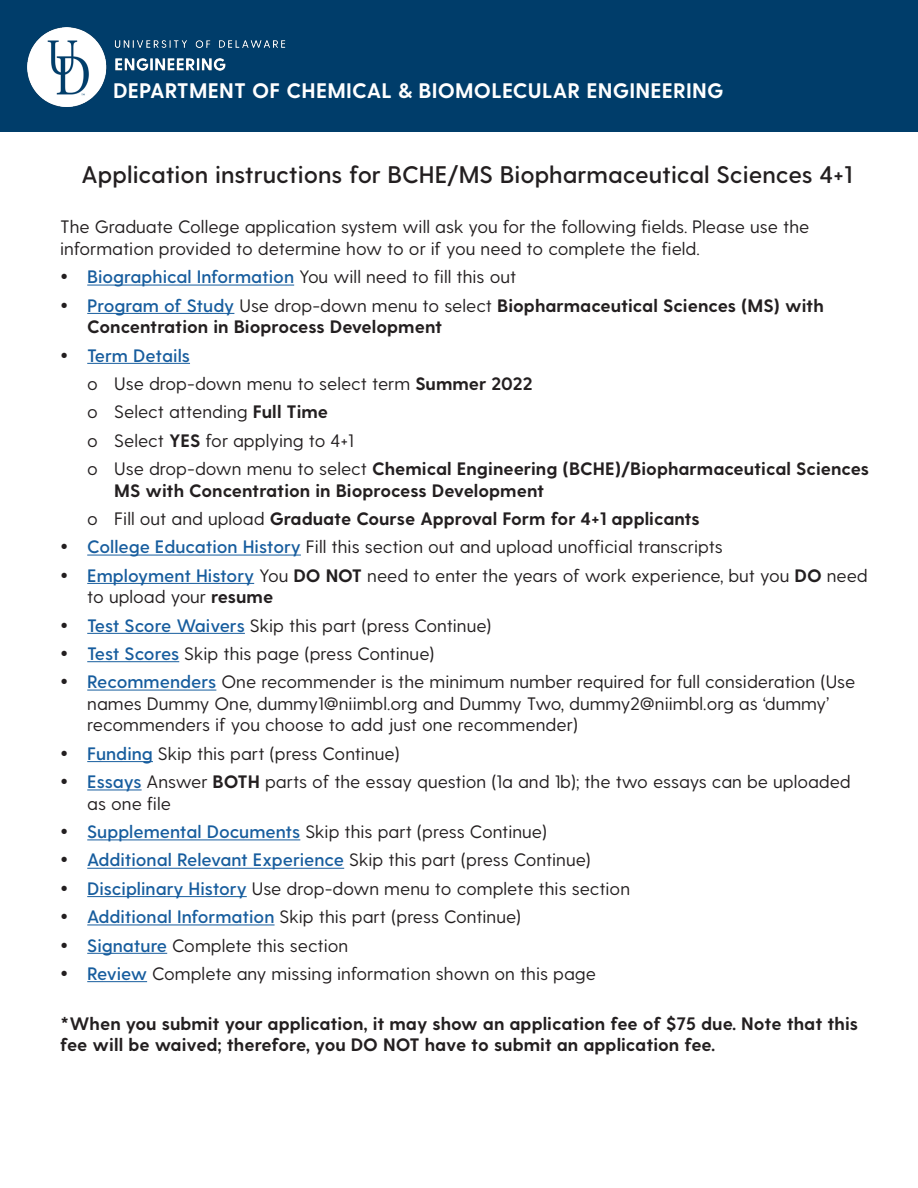
<style>
.page{position:relative;width:918px;height:1188px;background:#fff}
.page>*{position:absolute;margin:0;border:0;box-sizing:border-box;transform-origin:0 0}
.t1{font:600 24px "Greycliff CF";color:#231f20}
.t2{font:700 21px "Greycliff CF";letter-spacing:.01em;color:#fff}
.t3{font:18px/21.6px "Greycliff CF";color:#231f20}
.t4{font:700 18px/21.6px "Greycliff CF";color:#231f20}
.t5{font:600 18px "Greycliff CF";color:#175d9e}
.s1{font-weight:600;color:#175d9e}
.s2{font-weight:400}
.s3{font-weight:700}
.s4{font-weight:400;color:#231f20}
</style>
<div class="page">
<div style="left:0;top:0;width:918px;height:132px;background:#003d6a"></div>
<img style="left:27px;top:27px;width:258px;height:79px">
<hr style="left:87px;top:285px;width:207px;height:1px;background:#175d9e">
<hr style="left:87px;top:313px;width:147px;height:1px;background:#175d9e">
<hr style="left:87px;top:363px;width:103px;height:1px;background:#175d9e">
<hr style="left:87px;top:555px;width:214px;height:1px;background:#175d9e">
<hr style="left:87px;top:583px;width:167px;height:1px;background:#175d9e">
<hr style="left:87px;top:633px;width:158px;height:1px;background:#175d9e">
<hr style="left:87px;top:661px;width:92px;height:1px;background:#175d9e">
<hr style="left:87px;top:690px;width:129px;height:1px;background:#175d9e">
<hr style="left:87px;top:761px;width:66px;height:1px;background:#175d9e">
<hr style="left:87px;top:790px;width:55px;height:1px;background:#175d9e">
<hr style="left:87px;top:839px;width:213px;height:1px;background:#175d9e">
<hr style="left:87px;top:868px;width:257px;height:1px;background:#175d9e">
<hr style="left:87px;top:896px;width:160px;height:1px;background:#175d9e">
<hr style="left:87px;top:925px;width:188px;height:1px;background:#175d9e">
<hr style="left:87px;top:953px;width:80px;height:1px;background:#175d9e">
<hr style="left:87px;top:981px;width:60px;height:1px;background:#175d9e">
<p class="t2" style="left:113px;top:78px;width:612px">DEPARTMENT OF CHEMICAL &amp; BIOMOLECULAR ENGINEERING</p>
<p class="t1" style="left:82px;top:161px;width:772px">Application instructions for BCHE/MS Biopharmaceutical Sciences 4+1</p>
<p class="t3" style="left:60px;top:217px;width:751px">The Graduate College application system will ask you for the following fields. Please use the information provided to determine how to or if you need to complete the field.</p>
<p class="t3" style="left:87px;top:267px;width:431px"><span class="s1">Biographical Information</span> You will need to fill this out</p>
<p class="t4" style="left:87px;top:295px;width:738px"><span class="s1">Program of Study</span> <span class="s2">Use drop-down menu to select</span> Biopharmaceutical Sciences (MS) with<br>Concentration in Bioprocess Development</p>
<p class="t5" style="left:87px;top:345px;width:104px">Term Details</p>
<p class="t3" style="left:87px;top:373px;width:447px">о Use drop-down menu to select term <span class="s3">Summer 2022</span></p>
<p class="t3" style="left:87px;top:402px;width:242px">о Select attending <span class="s3">Full Time</span></p>
<p class="t3" style="left:87px;top:430px;width:268px">о Select <span class="s3">YES</span> for applying to 4+1</p>
<p class="t4" style="left:114px;top:459px;width:756px;text-indent:-27px"><span class="s2">о Use drop-down menu to select</span> Chemical Engineering (BCHE)/Biopharmaceutical Sciences<br>MS with Concentration in Bioprocess Development</p>
<p class="t4" style="left:87px;top:509px;width:614px"><span class="s2">о Fill out and upload</span> Graduate Course Approval Form for 4+1 applicants</p>
<p class="t3" style="left:87px;top:537px;width:637px"><span class="s1">College Education History</span> Fill this section out and upload unofficial transcripts</p>
<p class="t3" style="left:87px;top:565px;width:782px"><span class="s1">Employment History</span> You <span class="s3">DO NOT</span> need to enter the years of work experience, but you <span class="s3">DO</span> need to upload your <span class="s3">resume</span></p>
<p class="t3" style="left:87px;top:615px;width:406px"><span class="s1">Test Score Waivers</span> Skip this part (press Continue)</p>
<p class="t3" style="left:87px;top:643px;width:349px"><span class="s1">Test Scores</span> Skip this page (press Continue)</p>
<p class="t3" style="left:87px;top:672px;width:770px"><span class="s1">Recommenders</span> One recommender is the minimum number required for full consideration (Use names Dummy One, dummy1@niimbl.org and Dummy Two, dummy2@niimbl.org as ‘dummy’ recommenders if you choose to add just one recommender)</p>
<p class="t3" style="left:87px;top:743px;width:314px"><span class="s1">Funding</span> Skip this part (press Continue)</p>
<p class="t3" style="left:87px;top:771px;width:765px"><span class="s1">Essays</span> Answer <span class="s3">BOTH</span> parts of the essay question (1a and 1b); the two essays can be uploaded as one file</p>
<p class="t3" style="left:87px;top:821px;width:461px"><span class="s1">Supplemental Documents</span> Skip this part (press Continue)</p>
<p class="t5" style="left:87px;top:850px;width:505px">Additional Relevant Experience <span class="s4">Skip this part (press Continue)</span></p>
<p class="t3" style="left:87px;top:878px;width:544px"><span class="s1">Disciplinary History</span> Use drop-down menu to complete this section</p>
<p class="t3" style="left:87px;top:906px;width:435px"><span class="s1">Additional Information</span> Skip this part (press Continue)</p>
<p class="t3" style="left:87px;top:935px;width:263px"><span class="s1">Signature</span> Complete this section</p>
<p class="t3" style="left:87px;top:963px;width:510px"><span class="s1">Review</span> Complete any missing information shown on this page</p>
<p class="t4" style="left:60px;top:1013px;width:799px">*When you submit your application, it may show an application fee of $75 due. Note that this fee will be waived; therefore, you DO NOT have to submit an application fee.</p>
</div>
